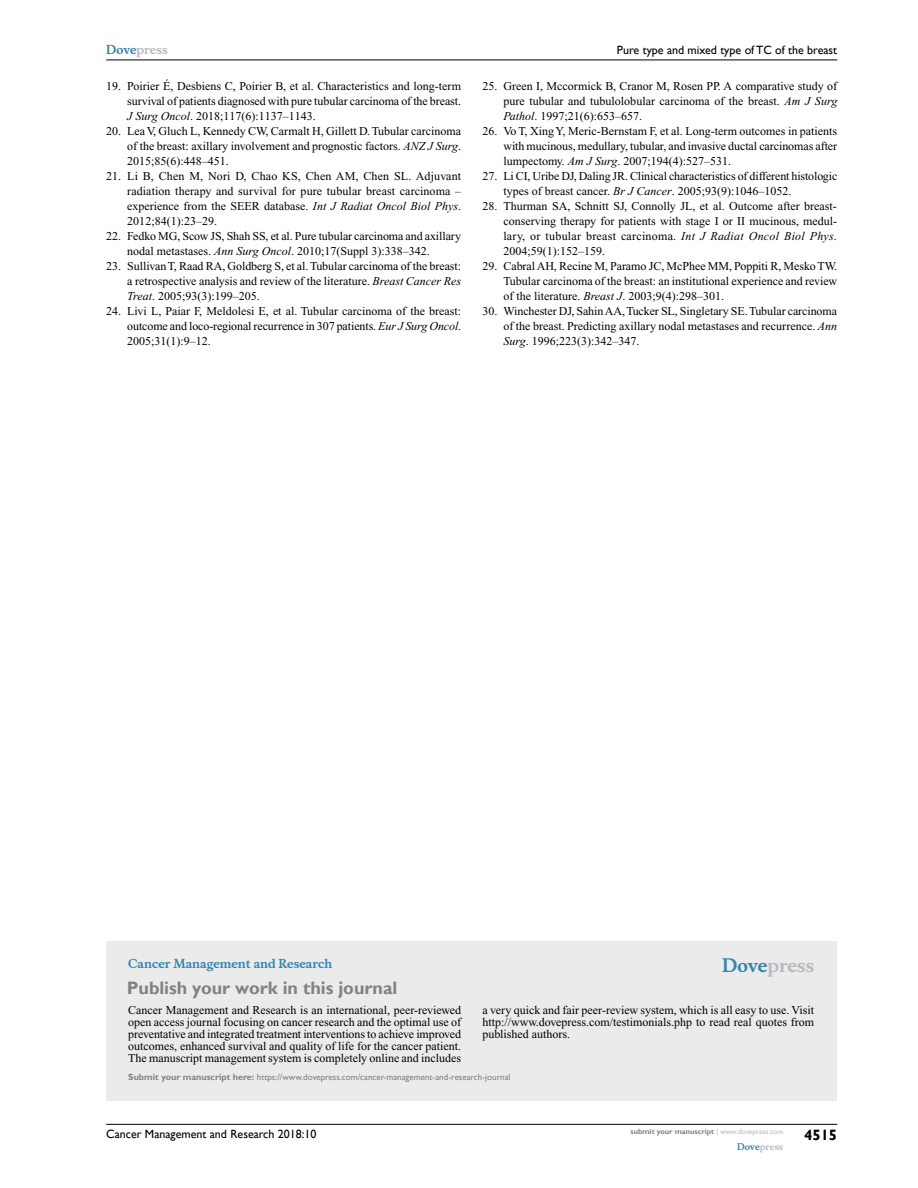
<style>
.page{position:relative;width:918px;height:1188px;background:#fff}
.page>*{position:absolute;margin:0;border:0;box-sizing:border-box;transform-origin:0 0}
.t1{font:700 18px "Gill Sans";color:#808285}
.t2{font:700 18px "Musee";color:#b8babc}
.t3{font:700 15px "Gill Sans";color:#000}
.t4{font:12px/15px "Times New Roman";color:#000;text-align:justify}
.t5{font:12px "Gill Sans";color:#000}
.t6{font:700 12px "Musee";color:#3785ad}
.t7{font:700 12px "Musee";color:#b8babc}
.t8{font:9px "Gill Sans";color:#808285}
.t9{font:700 9px "Musee";color:#b8babc}
.t10{font:700 7.5px "Gill Sans";color:#808285}
.s1{color:#3785ad}
.s2{font-style:italic}
.s3{font-weight:700}
.s4{font-weight:400;color:#b8babc}
</style>
<div class="page">
<div style="left:106px;top:941px;width:731px;height:159px;background:#ebebec"></div>
<hr style="left:106px;top:1124px;width:731px;height:1px;background:#000">
<hr style="left:106px;top:60px;width:731px;height:1px;background:#000">
<p class="t7" style="left:106px;top:43px;width:63px"><span class="s1">Dove</span>press</p>
<p class="t4" style="left:127px;top:79px;width:335px;text-indent:-21px">19. Poirier É, Desbiens C, Poirier B, et al. Characteristics and long-term survival of patients diagnosed with pure tubular carcinoma of the breast.<br><span class="s2">J Surg Oncol</span>. 2018;117(6):1137–1143.</p>
<p class="t4" style="left:127px;top:124px;width:335px;text-indent:-21px">20. Lea V, Gluch L, Kennedy CW, Carmalt H, Gillett D. Tubular carcinoma of the breast: axillary involvement and prognostic factors. <span class="s2">ANZ J Surg</span>.<br>2015;85(6):448–451.</p>
<p class="t4" style="left:127px;top:169px;width:336px;text-indent:-21px">21. Li B, Chen M, Nori D, Chao KS, Chen AM, Chen SL. Adjuvant radiation therapy and survival for pure tubular breast carcinoma – experience from the SEER database. <span class="s2">Int J Radiat Oncol Biol Phys</span>.<br>2012;84(1):23–29.</p>
<p class="t4" style="left:127px;top:229px;width:335px;text-indent:-21px">22. Fedko MG, Scow JS, Shah SS, et al. Pure tubular carcinoma and axillary nodal metastases. <span class="s2">Ann Surg Oncol</span>. 2010;17(Suppl 3):338–342.</p>
<p class="t4" style="left:127px;top:259px;width:335px;text-indent:-21px">23. Sullivan T, Raad RA, Goldberg S, et al. Tubular carcinoma of the breast: a retrospective analysis and review of the literature. <span class="s2">Breast Cancer Res Treat</span>. 2005;93(3):199–205.</p>
<p class="t4" style="left:127px;top:304px;width:336px;text-indent:-21px">24. Livi L, Paiar F, Meldolesi E, et al. Tubular carcinoma of the breast: outcome and loco-regional recurrence in 307 patients. <span class="s2">Eur J Surg Oncol</span>.<br>2005;31(1):9–12.</p>
<p class="t5" style="left:617px;top:43px;width:222px">Pure type and mixed type of TC of the breast</p>
<p class="t4" style="left:503px;top:79px;width:336px;text-indent:-21px">25. Green I, Mccormick B, Cranor M, Rosen PP. A comparative study of pure tubular and tubulolobular carcinoma of the breast. <span class="s2">Am J Surg Pathol</span>. 1997;21(6):653–657.</p>
<p class="t4" style="left:503px;top:124px;width:335px;text-indent:-21px">26. Vo T, Xing Y, Meric-Bernstam F, et al. Long-term outcomes in patients with mucinous, medullary, tubular, and invasive ductal carcinomas after lumpectomy. <span class="s2">Am J Surg</span>. 2007;194(4):527–531.</p>
<p class="t4" style="left:503px;top:169px;width:335px;text-indent:-21px">27. Li CI, Uribe DJ, Daling JR. Clinical characteristics of different histologic types of breast cancer. <span class="s2">Br J Cancer</span>. 2005;93(9):1046–1052.</p>
<p class="t4" style="left:503px;top:199px;width:335px;text-indent:-21px">28. Thurman SA, Schnitt SJ, Connolly JL, et al. Outcome after breast&shy;conserving therapy for patients with stage I or II mucinous, medul&shy;lary, or tubular breast carcinoma. <span class="s2">Int J Radiat Oncol Biol Phys</span>.<br>2004;59(1):152–159.</p>
<p class="t4" style="left:503px;top:259px;width:335px;text-indent:-21px">29. Cabral AH, Recine M, Paramo JC, McPhee MM, Poppiti R, Mesko TW.<br>Tubular carcinoma of the breast: an institutional experience and review of the literature. <span class="s2">Breast J</span>. 2003;9(4):298–301.</p>
<p class="t4" style="left:503px;top:304px;width:335px;text-indent:-21px">30. Winchester DJ, Sahin AA, Tucker SL, Singletary SE. Tubular carcinoma of the breast. Predicting axillary nodal metastases and recurrence. <span class="s2">Ann Surg</span>. 1996;223(3):342–347.</p>
<p class="t6" style="left:128px;top:956px;width:206px">Cancer Management and Research</p>
<h1 class="t1" style="left:127px;top:977px;width:272px">Publish your work in this journal</h1>
<h1 class="t2" style="left:722px;top:955px;width:94px"><span class="s1">Dove</span>press</h1>
<p class="t4" style="left:128px;top:1004px;width:334px;line-height:12px">Cancer Management and Research is an international, peer-reviewed open access journal focusing on cancer research and the optimal use of preventative and integrated treatment interventions to achieve improved outcomes, enhanced survival and quality of life for the cancer patient.<br>The manuscript management system is completely online and includes</p>
<p class="t4" style="left:482px;top:1004px;width:333px;line-height:12px">a very quick and fair peer-review system, which is all easy to use. Visit http://www.dovepress.com/testimonials.php to read real quotes from published authors.</p>
<p class="t8" style="left:128px;top:1072px;width:384px"><span class="s3">Submit your manuscript here:</span> https://www.dovepress.com/cancer-management-and-research-journal</p>
<p class="t5" style="left:106px;top:1127px;width:212px">Cancer Management and Research 2018:10</p>
<p class="t10" style="left:631px;top:1127px;width:154px">submit your manuscript <span class="s4">| www.dovepress.com</span></p>
<p class="t9" style="left:737px;top:1141px;width:48px"><span class="s1">Dove</span>press</p>
<p class="t3" style="left:804px;top:1126px;width:35px">4515</p>
</div>
